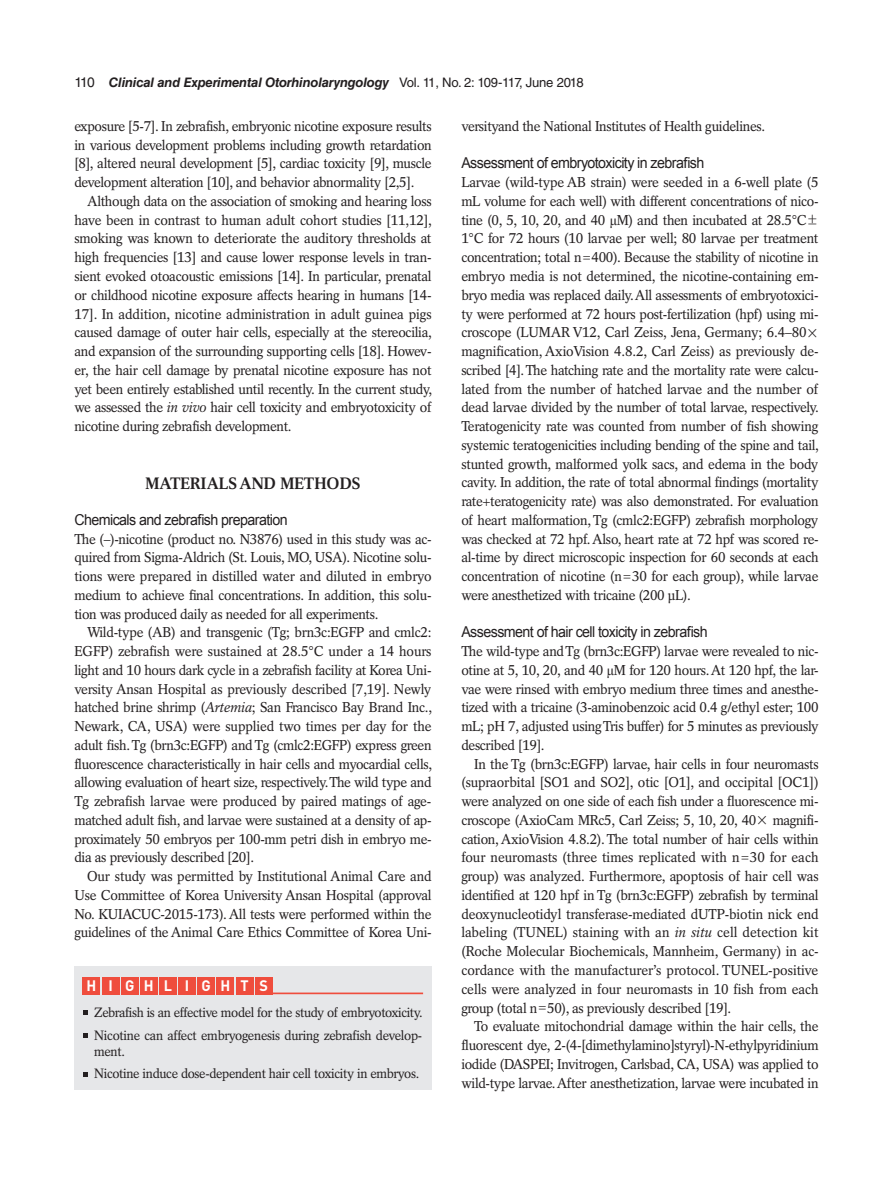
<style>
.page{position:relative;width:893px;height:1191px;background:#fff}
.page>*{position:absolute;margin:0;border:0;box-sizing:border-box;transform-origin:0 0}
.본문_대제목{font:700 16.5px "Rotation LT Std";color:#231f20;scale:.95 1}
.본문_중제목{font:15px "Arial";letter-spacing:-.04em;color:#231f20;scale:.95 1}
.t1{font:700 15px "DIN Pro";color:#fff;scale:.96 1}
.본문{font:14.25px/18.8px "Rotation LT Std";letter-spacing:-.025em;color:#231f20;text-align:justify;scale:.95 1}
.본문_0{font:14.25px/18.8px "Rotation LT Std";letter-spacing:-.025em;color:#231f20;text-align:justify;scale:.95 1}
.하이라이트{font:13.5px/16.2px "Rotation LT Std";letter-spacing:-.025em;color:#231f20;scale:.95 1}
.t2{font:italic 700 13.05px "Helvetica LT Std";letter-spacing:-.015em;color:#231f20}
.s1{font-weight:400;font-style:normal;font-size:13.8px}
.s2{font-weight:400;font-style:normal}
.s3{font-style:italic}
.s4{font-family:"Times New Roman"}
.s5{font-family:"Dotum"}
</style>
<div class="page">
<div style="left:74px;top:996px;width:358px;height:94px;background:#e6e7e9"></div>
<svg style="left:84px;top:1010px;width:4px;height:5px"></svg>
<svg style="left:84px;top:1033px;width:4px;height:4px"></svg>
<svg style="left:84px;top:1072px;width:4px;height:4px"></svg>
<div style="left:74px;top:966px;width:358px;height:30px;background:#e6e7e9"></div>
<div style="left:83px;top:977px;width:17px;height:17px;background:#ef4d3d"></div>
<div style="left:159px;top:977px;width:17px;height:17px;background:#ef4d3d"></div>
<div style="left:102px;top:977px;width:17px;height:17px;background:#ef4d3d"></div>
<div style="left:179px;top:977px;width:17px;height:17px;background:#ef4d3d"></div>
<div style="left:121px;top:977px;width:17px;height:17px;background:#ef4d3d"></div>
<div style="left:198px;top:977px;width:17px;height:17px;background:#ef4d3d"></div>
<div style="left:140px;top:977px;width:17px;height:17px;background:#ef4d3d"></div>
<div style="left:217px;top:977px;width:17px;height:17px;background:#ef4d3d"></div>
<div style="left:236px;top:977px;width:17px;height:17px;background:#ef4d3d"></div>
<div style="left:255px;top:977px;width:17px;height:17px;background:#ef4d3d"></div>
<hr style="left:272px;top:992px;width:151px;height:2px;background:#ef4d3d">
<p class="t2" style="left:74px;top:74px;width:511px"><span class="s1">110</span> Clinical and Experimental Otorhinolaryngology <span class="s2">Vol. 11, No. 2: 109-117, June 2018</span></p>
<p class="본문" style="left:74px;top:117px;width:378px">exposure [5-7]. In zebrafish, embryonic nicotine exposure results in various development problems including growth retardation [8], altered neural development [5], cardiac toxicity [9], muscle development alteration [10], and behavior abnormality [2,5].</p>
<p class="본문" style="left:74px;top:192px;width:378px;text-indent:13px">Although data on the association of smoking and hearing loss have been in contrast to human adult cohort studies [11,12], smoking was known to deteriorate the auditory thresholds at high frequencies [13] and cause lower response levels in tran&shy;sient evoked otoacoustic emissions [14]. In particular, prenatal or childhood nicotine exposure affects hearing in humans [14- 17]. In addition, nicotine administration in adult guinea pigs caused damage of outer hair cells, especially at the stereocilia, and expansion of the surrounding supporting cells [18]. Howev&shy;er, the hair cell damage by prenatal nicotine exposure has not yet been entirely established until recently. In the current study, we assessed the <span class="s3">in vivo</span> hair cell toxicity and embryotoxicity of nicotine during zebrafish development.</p>
<p class="본문" style="left:461px;top:117px;width:321px">versityand the National Institutes of Health guidelines.</p>
<p class="본문_중제목" style="left:461px;top:153px;width:257px">Assessment of embryotoxicity in zebrafish</p>
<p class="본문_0" style="left:461px;top:173px;width:378px">Larvae (wild-type AB strain) were seeded in a 6-well plate (5 mL volume for each well) with different concentrations of nico&shy;tine (0, 5, 10, 20, and 40 <span class="s4">μ</span>M) and then incubated at 28.5°C<span class="s5">± </span>1°C for 72 hours (10 larvae per well; 80 larvae per treatment concentration; total n<span class="s5">=</span>400). Because the stability of nicotine in embryo media is not determined, the nicotine-containing em&shy;bryo media was replaced daily. All assessments of embryotoxici&shy;ty were performed at 72 hours post-fertilization (hpf) using mi&shy;croscope (LUMAR V12, Carl Zeiss, Jena, Germany; 6.4–80<span class="s5">× </span>magnification, AxioVision 4.8.2, Carl Zeiss) as previously de&shy;scribed [4]. The hatching rate and the mortality rate were calcu&shy;lated from the number of hatched larvae and the number of dead larvae divided by the number of total larvae, respectively.<br>Teratogenicity rate was counted from number of fish showing systemic teratogenicities including bending of the spine and tail, stunted growth, malformed yolk sacs, and edema in the body cavity. In addition, the rate of total abnormal findings (mortality rate+teratogenicity rate) was also demonstrated. For evaluation of heart malformation, Tg (cmlc2:EGFP) zebrafish morphology was checked at 72 hpf. Also, heart rate at 72 hpf was scored re&shy;al-time by direct microscopic inspection for 60 seconds at each concentration of nicotine (n<span class="s5">=</span>30 for each group), while larvae were anesthetized with tricaine (200 µL).</p>
<p class="본문_중제목" style="left:461px;top:622px;width:261px">Assessment of hair cell toxicity in zebrafish</p>
<p class="본문_0" style="left:461px;top:642px;width:378px">The wild-type and Tg (brn3c:EGFP) larvae were revealed to nic&shy;otine at 5, 10, 20, and 40 <span class="s4">μ</span>M for 120 hours. At 120 hpf, the lar&shy;vae were rinsed with embryo medium three times and anesthe&shy;tized with a tricaine (3-aminobenzoic acid 0.4 g/ethyl ester; 100 mL; pH 7, adjusted using Tris buffer) for 5 minutes as previously described [19].</p>
<p class="본문" style="left:461px;top:754px;width:378px;text-indent:13px">In the Tg (brn3c:EGFP) larvae, hair cells in four neuromasts (supraorbital [SO1 and SO2], otic [O1], and occipital [OC1]) were analyzed on one side of each fish under a fluorescence mi&shy;croscope (AxioCam MRc5, Carl Zeiss; 5, 10, 20, 40<span class="s5">×</span> magnifi&shy;cation, AxioVision 4.8.2). The total number of hair cells within four neuromasts (three times replicated with n<span class="s5">=</span>30 for each group) was analyzed. Furthermore, apoptosis of hair cell was identified at 120 hpf in Tg (brn3c:EGFP) zebrafish by terminal deoxynucleotidyl transferase-mediated dUTP-biotin nick end labeling (TUNEL) staining with an <span class="s3">in situ</span> cell detection kit (Roche Molecular Biochemicals, Mannheim, Germany) in ac&shy;cordance with the manufacturer’s protocol. TUNEL-positive cells were analyzed in four neuromasts in 10 fish from each group (total n<span class="s5">=</span>50), as previously described [19].</p>
<p class="본문" style="left:461px;top:1017px;width:378px;text-indent:13px">To evaluate mitochondrial damage within the hair cells, the fluorescent dye, 2-(4-[dimethylamino]styryl)-N-ethylpyridinium iodide (DASPEI; Invitrogen, Carlsbad, CA, USA) was applied to wild-type larvae. After anesthetization, larvae were incubated in</p>
<p class="본문_대제목" style="left:145px;top:474px;width:228px">MATERIALS AND METHODS</p>
<p class="본문_중제목" style="left:74px;top:510px;width:226px">Chemicals and zebrafish preparation</p>
<p class="본문_0" style="left:74px;top:529px;width:377px">The (–)-nicotine (product no. N3876) used in this study was ac&shy;quired from Sigma-Aldrich (St. Louis, MO, USA). Nicotine solu&shy;tions were prepared in distilled water and diluted in embryo medium to achieve final concentrations. In addition, this solu&shy;tion was produced daily as needed for all experiments.</p>
<p class="본문" style="left:74px;top:623px;width:378px;text-indent:13px">Wild-type (AB) and transgenic (Tg; brn3c:EGFP and cmlc2:<br>EGFP) zebrafish were sustained at 28.5°C under a 14 hours light and 10 hours dark cycle in a zebrafish facility at Korea Uni&shy;versity Ansan Hospital as previously described [7,19]. Newly hatched brine shrimp (<span class="s3">Artemia</span>; San Francisco Bay Brand Inc., Newark, CA, USA) were supplied two times per day for the adult fish. Tg (brn3c:EGFP) and Tg (cmlc2:EGFP) express green fluorescence characteristically in hair cells and myocardial cells, allowing evaluation of heart size, respectively. The wild type and Tg zebrafish larvae were produced by paired matings of age&shy;matched adult fish, and larvae were sustained at a density of ap&shy;proximately 50 embryos per 100-mm petri dish in embryo me&shy;dia as previously described [20].</p>
<p class="본문" style="left:74px;top:867px;width:378px;text-indent:13px">Our study was permitted by Institutional Animal Care and Use Committee of Korea University Ansan Hospital (approval No. KUIACUC-2015-173). All tests were performed within the guidelines of the Animal Care Ethics Committee of Korea Uni-</p>
<p class="t1" style="left:86px;top:975px;width:12px">H</p>
<p class="t1" style="left:108px;top:975px;width:6px">I</p>
<p class="t1" style="left:125px;top:975px;width:11px">G</p>
<p class="t1" style="left:144px;top:975px;width:12px">H</p>
<p class="t1" style="left:164px;top:975px;width:10px">L</p>
<p class="t1" style="left:185px;top:975px;width:6px">I</p>
<p class="t1" style="left:202px;top:975px;width:11px">G</p>
<p class="t1" style="left:220px;top:975px;width:12px">H</p>
<p class="t1" style="left:240px;top:975px;width:10px">T</p>
<p class="t1" style="left:259px;top:975px;width:10px">S</p>
<p class="하이라이트" style="left:94px;top:1004px;width:347px">Zebrafish is an effective model for the study of embryotoxicity.</p>
<p class="하이라이트" style="left:94px;top:1026px;width:347px">Nicotine can affect embryogenesis during zebrafish develop&shy;ment.</p>
<p class="하이라이트" style="left:94px;top:1065px;width:344px">Nicotine induce dose-dependent hair cell toxicity in embryos.</p>
</div>
